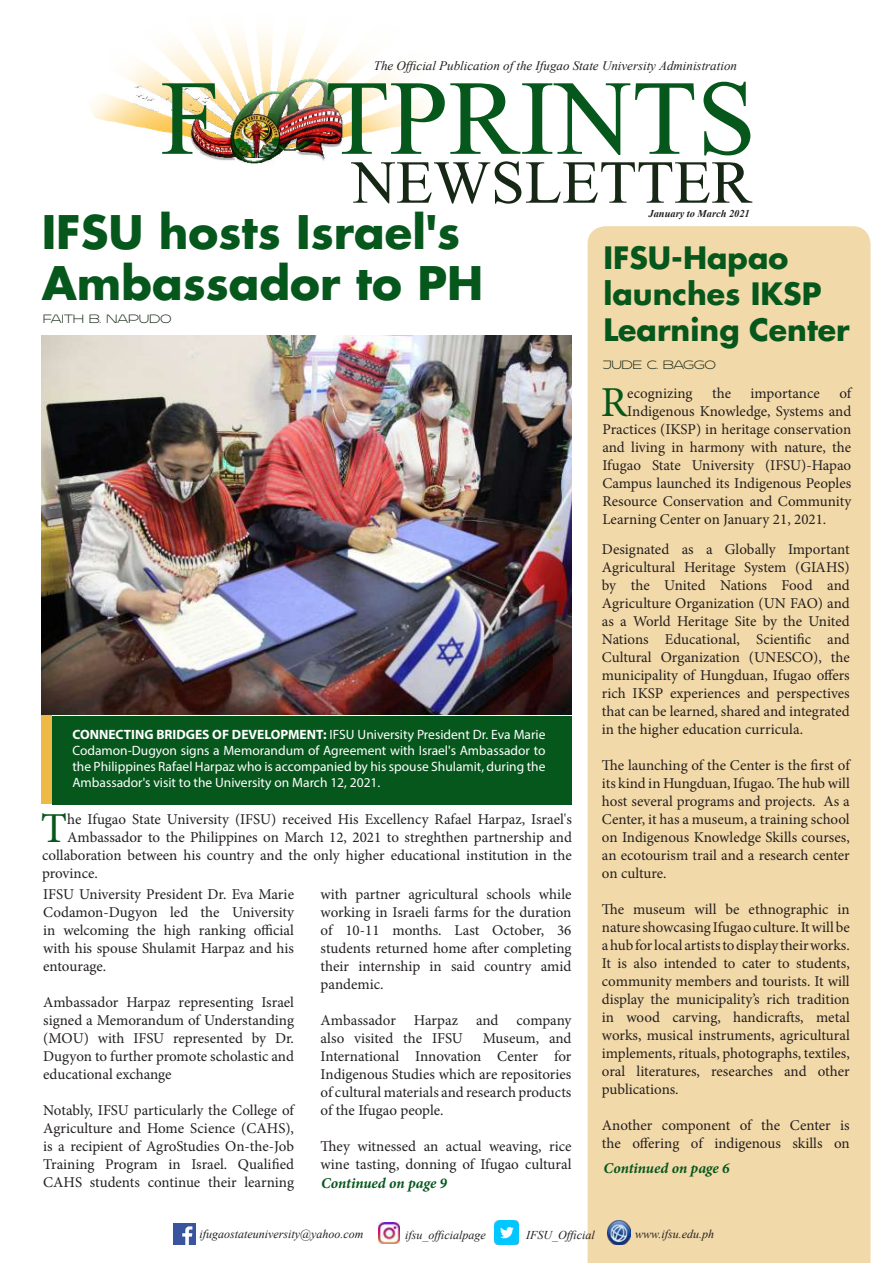
<style>
.page{position:relative;width:893px;height:1263px;background:#fff}
.page>*{position:absolute;margin:0;border:0;box-sizing:border-box;transform-origin:0 0}
.t1{font:106.5px "Times New Roman";color:#06571c}
.t2{font:61.05px "Times New Roman";color:#162715}
.t3{font:700 45px/51px "Futura LT";color:#06571c}
.t4{font:42.75px "Minion Pro";color:#06571c}
.t5{font:700 30px/36px "Futura LT";color:#06571c}
.t6{font:15px/18px "Minion Pro";color:#231f20;text-align:justify}
.t7{font:italic 700 15px "Minion Pro";color:#06571c}
.t8{font:13.5px/16.2px "Myriad Pro";color:#fff;text-align:justify}
.t9{font:italic 13.05px "Times New Roman";color:#231f20}
.t10{font:italic 12px "Times New Roman";color:#231f20}
.t11{font:200 12px "Resotho";letter-spacing:.025em;color:#162715}
.t12{font:italic 700 10.35px "Times New Roman";color:#231f20}
.s1{font-weight:700}
</style>
<div class="page">
<div style="left:588px;top:226px;width:282px;height:1037px;background:#f2d9a9"></div>
<img style="left:173px;top:1223px;width:23px;height:21px">
<img style="left:378px;top:1222px;width:21px;height:21px">
<img style="left:495px;top:1220px;width:24px;height:24px">
<img style="left:608px;top:1221px;width:23px;height:23px">
<img style="left:41px;top:335px;width:531px;height:379px">
<div style="left:41px;top:716px;width:10px;height:88px;background:#edba46"></div>
<div style="left:52px;top:716px;width:519px;height:88px;background:#06571c"></div>
<img style="left:91px;top:34px;width:340px;height:130px">
<img style="left:234px;top:114px;width:46px;height:44px">
<p class="t9" style="left:374px;top:57px;width:365px">The Official Publication of the Ifugao State University Administration</p>
<h1 class="t1" style="left:160px;top:43px;width:597px">F TPRINTS</h1>
<h2 class="t2" style="left:352px;top:139px;width:401px">NEWSLETTER</h2>
<h3 class="t3" style="left:42px;top:206px;width:443px">IFSU hosts Israel's<br>Ambassador to PH</h3>
<p class="t11" style="left:43px;top:312px;width:130px">FAITH B. NAPUDO</p>
<p class="t8" style="left:72px;top:726px;width:475px"><span class="s1">CONNECTING BRIDGES OF DEVELOPMENT:</span> IFSU University President Dr. Eva Marie Codamon-Dugyon signs a Memorandum of Agreement with Israel's Ambassador to the Philippines Rafael Harpaz who is accompanied by his spouse Shulamit, during the Ambassador's visit to the University on March 12, 2021.</p>
<h3 class="t4" style="left:41px;top:800px;width:28px">T</h3>
<p class="t6" style="left:67px;top:810px;width:506px">he Ifugao State University (IFSU) received His Excellency Rafael Harpaz, Israel's</p>
<p class="t6" style="left:67px;top:828px;width:506px">Ambassador to the Philippines on March 12, 2021 to streghthen partnership and</p>
<p class="t6" style="left:42px;top:846px;width:531px">collaboration between his country and the only higher educational institution in the</p>
<p class="t6" style="left:42px;top:864px;width:57px">province.</p>
<p class="t6" style="left:321px;top:885px;width:252px">with partner agricultural schools while working in Israeli farms for the duration of 10-11 months. Last October, 36 students returned home after completing their internship in said country amid pandemic.</p>
<p class="t6" style="left:321px;top:1011px;width:252px">Ambassador Harpaz and company also visited the IFSU</p>
<p class="t6" style="left:43px;top:885px;width:252px">IFSU University President Dr. Eva Marie Codamon-Dugyon led the University in welcoming the high ranking official with his spouse Shulamit Harpaz and his entourage.</p>
<p class="t6" style="left:43px;top:993px;width:252px">Ambassador Harpaz representing Israel signed a Memorandum of Understanding (MOU) with IFSU represented by Dr.<br>Dugyon to further promote scholastic and educational exchange</p>
<p class="t6" style="left:43px;top:1101px;width:252px">Notably, IFSU particularly the College of Agriculture and Home Science (CAHS), is a recipient of AgroStudies On-the-Job Training Program in Israel. Qualified CAHS students continue their learning</p>
<p class="t6" style="left:321px;top:1029px;width:252px;text-indent:162px">Museum, and International Innovation Center for Indigenous Studies which are repositories of cultural materials and research products of the Ifugao people.</p>
<p class="t6" style="left:321px;top:1137px;width:252px">They witnessed an actual weaving, rice wine tasting, donning of Ifugao cultural</p>
<p class="t7" style="left:321px;top:1173px;width:127px">Continued on page 9</p>
<p class="t12" style="left:648px;top:206px;width:103px">January to March 2021</p>
<h3 class="t5" style="left:603px;top:239px;width:248px">IFSU-Hapao launches IKSP<br>Learning Center</h3>
<p class="t11" style="left:603px;top:358px;width:114px">JUDE C. BAGGO</p>
<h3 class="t4" style="left:601px;top:374px;width:28px">R</h3>
<p class="t6" style="left:627px;top:384px;width:67px">ecognizing</p>
<p class="t6" style="left:712px;top:384px;width:20px">the</p>
<p class="t6" style="left:751px;top:384px;width:71px">importance</p>
<p class="t6" style="left:839px;top:384px;width:13px">of</p>
<p class="t6" style="left:627px;top:402px;width:225px">Indigenous Knowledge, Systems and</p>
<p class="t6" style="left:602px;top:420px;width:250px">Practices (IKSP) in heritage conservation</p>
<p class="t6" style="left:602px;top:438px;width:250px">and living in harmony with nature, the</p>
<p class="t6" style="left:602px;top:456px;width:250px">Ifugao State University (IFSU)-Hapao</p>
<p class="t6" style="left:602px;top:474px;width:250px">Campus launched its Indigenous Peoples</p>
<p class="t6" style="left:602px;top:492px;width:250px">Resource Conservation and Community</p>
<p class="t6" style="left:602px;top:510px;width:225px">Learning Center on January 21, 2021.</p>
<p class="t6" style="left:602px;top:540px;width:249px">Designated as a Globally Important Agricultural Heritage System (GIAHS) by the United Nations Food and Agriculture Organization (UN FAO) and as a World Heritage Site by the United Nations Educational, Scientific and Cultural Organization (UNESCO), the municipality of Hungduan, Ifugao offers rich IKSP experiences and perspectives that can be learned, shared and integrated in the higher education curricula.</p>
<p class="t6" style="left:602px;top:756px;width:249px">The launching of the Center is the first of its kind in Hungduan, Ifugao. The hub will host several programs and projects. As a Center, it has a museum, a training school on Indigenous Knowledge Skills courses, an ecotourism trail and a research center on culture.</p>
<p class="t6" style="left:602px;top:900px;width:249px">The museum will be ethnographic in nature showcasing Ifugao culture. It will be a hub for local artists to display their works.<br>It is also intended to cater to students, community members and tourists. It will display the municipality’s rich tradition in wood carving, handicrafts, metal works, musical instruments, agricultural implements, rituals, photographs, textiles, oral literatures, researches and other publications.</p>
<p class="t6" style="left:602px;top:1116px;width:249px">Another component of the Center is the offering of indigenous skills on</p>
<p class="t7" style="left:604px;top:1158px;width:127px">Continued on page 6</p>
<p class="t10" style="left:199px;top:1225px;width:166px">ifugaostateuniversity@yahoo.com</p>
<p class="t10" style="left:405px;top:1227px;width:82px">ifsu_officialpage</p>
<p class="t10" style="left:526px;top:1227px;width:70px">IFSU_Official</p>
<p class="t10" style="left:635px;top:1225px;width:80px">www.ifsu.edu.ph</p>
</div>
